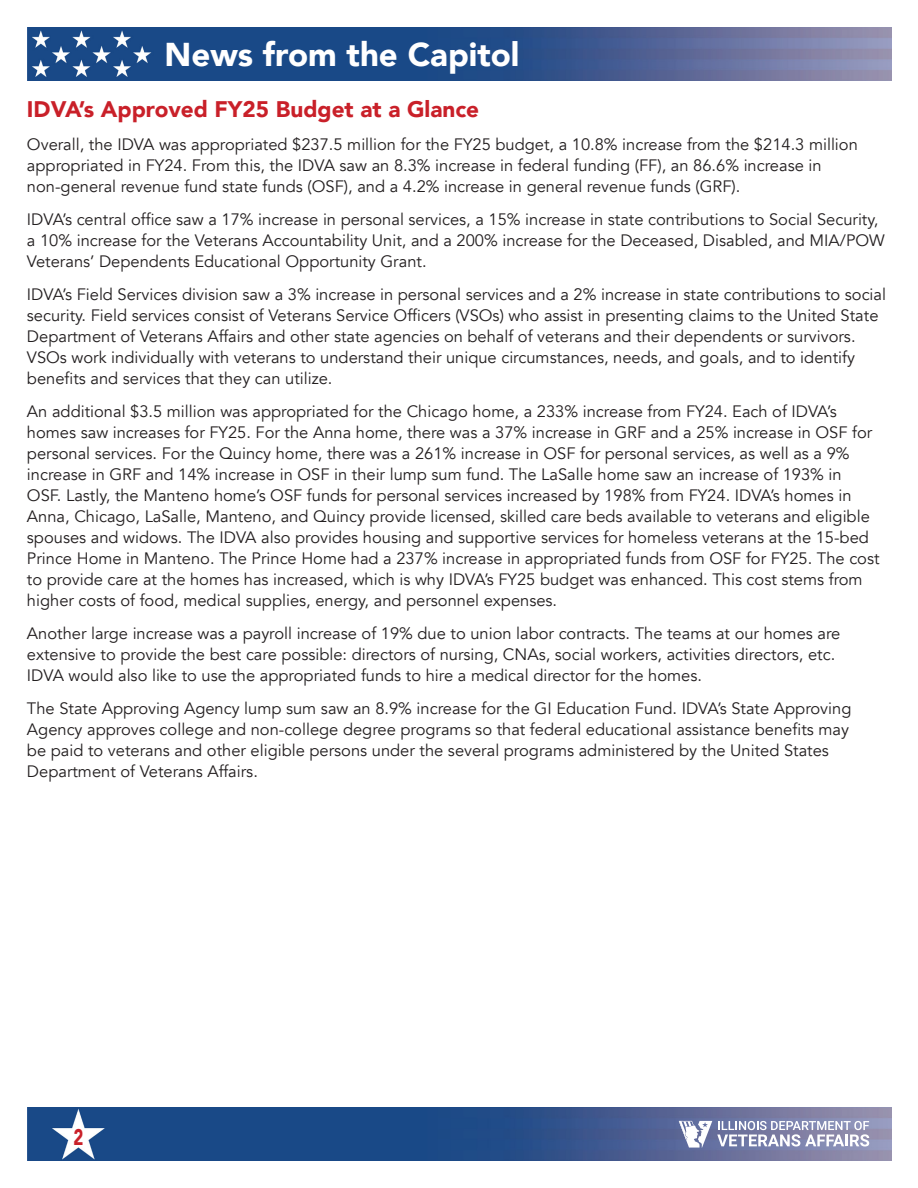
<style>
.page{position:relative;width:918px;height:1188px;background:#fff}
.page>*{position:absolute;margin:0;border:0;box-sizing:border-box;transform-origin:0 0}
.t1{font:900 33px "Avenir";color:#fff}
.t2{font:900 22.5px "Avenir";color:#c92029}
.t3{font:900 22.5px "Avenir";color:#c92029;scale:.75 1}
.t4{font:16.5px/21px "Avenir";color:#231f20}
</style>
<div class="page">
<img style="left:27px;top:1107px;width:864px;height:54px">
<img style="left:27px;top:27px;width:864px;height:53px">
<svg style="left:679px;top:1121px;width:190px;height:27px"></svg>
<p class="t1" style="left:165px;top:26px;width:356px">News from the Capitol</p>
<p class="t2" style="left:27px;top:90px;width:454px">IDVA’s Approved FY25 Budget at a Glance</p>
<p class="t4" style="left:27px;top:134px;width:832px">Overall, the IDVA was appropriated $237.5 million for the FY25 budget, a 10.8% increase from the $214.3 million appropriated in FY24. From this, the IDVA saw an 8.3% increase in federal funding (FF), an 86.6% increase in non-general revenue fund state funds (OSF), and a 4.2% increase in general revenue funds (GRF).</p>
<p class="t4" style="left:27px;top:209px;width:859px">IDVA’s central office saw a 17% increase in personal services, a 15% increase in state contributions to Social Security, a 10% increase for the Veterans Accountability Unit, and a 200% increase for the Deceased, Disabled, and MIA/POW<br>Veterans’ Dependents Educational Opportunity Grant.</p>
<p class="t4" style="left:27px;top:284px;width:861px">IDVA’s Field Services division saw a 3% increase in personal services and a 2% increase in state contributions to social security. Field services consist of Veterans Service Officers (VSOs) who assist in presenting claims to the United State Department of Veterans Affairs and other state agencies on behalf of veterans and their dependents or survivors.<br>VSOs work individually with veterans to understand their unique circumstances, needs, and goals, and to identify benefits and services that they can utilize.</p>
<p class="t4" style="left:27px;top:401px;width:854px">An additional $3.5 million was appropriated for the Chicago home, a 233% increase from FY24. Each of IDVA’s homes saw increases for FY25. For the Anna home, there was a 37% increase in GRF and a 25% increase in OSF for personal services. For the Quincy home, there was a 261% increase in OSF for personal services, as well as a 9% increase in GRF and 14% increase in OSF in their lump sum fund. The LaSalle home saw an increase of 193% in OSF. Lastly, the Manteno home’s OSF funds for personal services increased by 198% from FY24. IDVA’s homes in Anna, Chicago, LaSalle, Manteno, and Quincy provide licensed, skilled care beds available to veterans and eligible spouses and widows. The IDVA also provides housing and supportive services for homeless veterans at the 15-bed Prince Home in Manteno. The Prince Home had a 237% increase in appropriated funds from OSF for FY25. The cost to provide care at the homes has increased, which is why IDVA’s FY25 budget was enhanced. This cost stems from higher costs of food, medical supplies, energy, and personnel expenses.</p>
<p class="t4" style="left:27px;top:623px;width:815px">Another large increase was a payroll increase of 19% due to union labor contracts. The teams at our homes are extensive to provide the best care possible: directors of nursing, CNAs, social workers, activities directors, etc.<br>IDVA would also like to use the appropriated funds to hire a medical director for the homes.</p>
<p class="t4" style="left:27px;top:698px;width:826px">The State Approving Agency lump sum saw an 8.9% increase for the GI Education Fund. IDVA’s State Approving Agency approves college and non-college degree programs so that federal educational assistance benefits may be paid to veterans and other eligible persons under the several programs administered by the United States Department of Veterans Affairs.</p>
<p class="t3" style="left:73px;top:1118px;width:15px">2</p>
</div>
